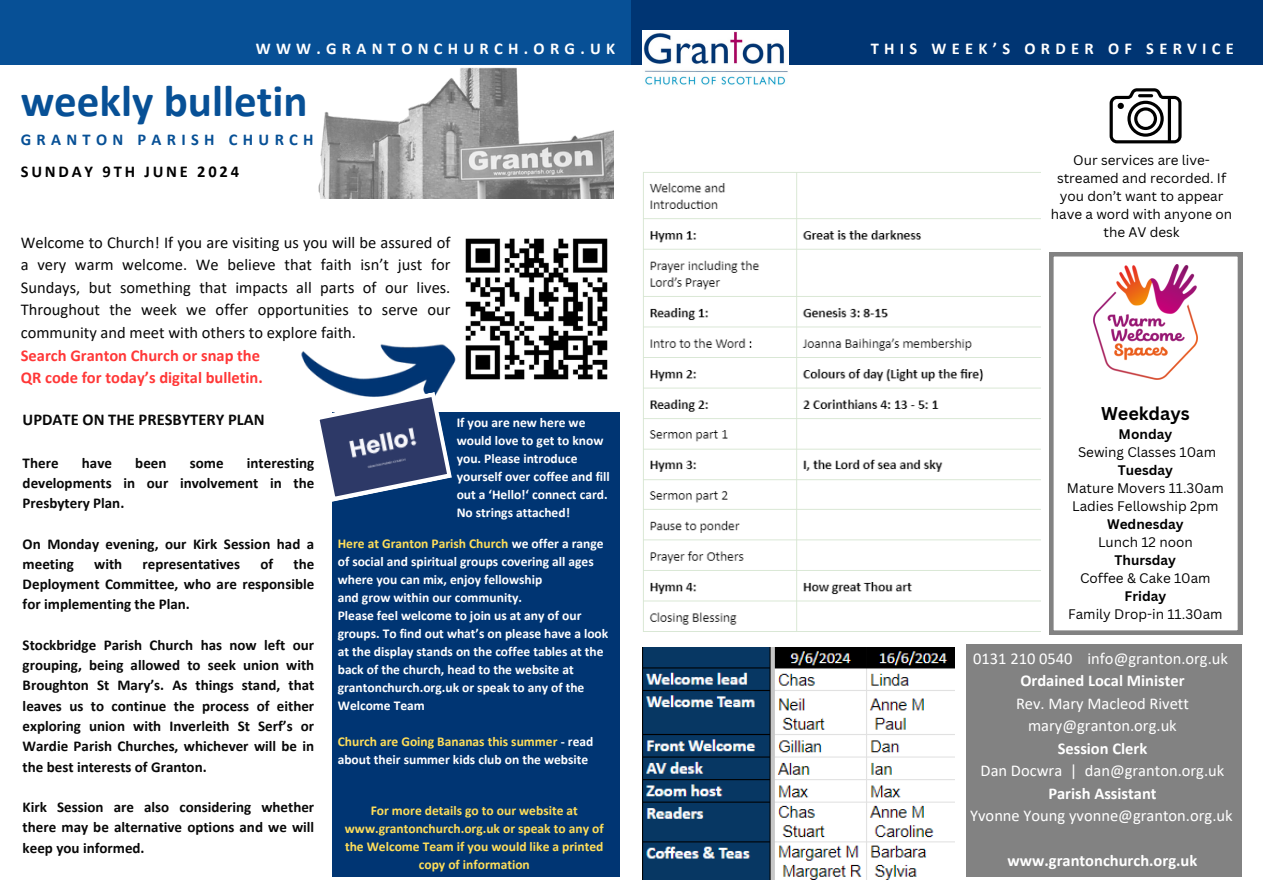
<style>
.page{position:relative;width:1263px;height:894px;background:#fff}
.page>*{position:absolute;margin:0;border:0;box-sizing:border-box;transform-origin:0 0}
.t1{font:700 45px "Calibri";color:#075096}
.t2{font:700 18px "Canva Sans";color:#000}
.t3{font:16.5px/22.5px "Calibri";color:#000;text-align:justify}
.t4{font:16.5px/22.5px "Calibri";color:#fff;text-align:center}
.t5{font:700 16.5px/22.5px "Calibri";color:#ff3131}
.t6{font:700 16.5px "Calibri";letter-spacing:.32em;color:#fff}
.t7{font:700 16.5px "Calibri";color:#000}
.t8{font:700 16.5px "Calibri";color:#fff}
.t9{font:700 16.5px "Calibri";letter-spacing:.32em;color:#075096}
.t10{font:700 16.5px "Calibri";letter-spacing:.17em;color:#000}
.t11{font:700 15px/20.2px "Calibri";color:#000;text-align:justify}
.t12{font:700 13.5px/18px "Calibri";color:#fff}
.t13{font:13.5px/18px "Canva Sans";color:#000;text-align:center}
.t14{font:700 13.5px/18px "Calibri";color:#ffde59;text-align:center}
.t15{font:700 13.5px "Canva Sans";color:#000}
.s1{color:#ffde59}
.s2{font-weight:700}
</style>
<div class="page">
<div style="left:332px;top:411px;width:288px;height:465px;background:#003573"></div>
<img style="left:318px;top:67px;width:296px;height:132px">
<div style="left:0;top:0;width:631px;height:65px;background:#075096"></div>
<div style="left:631px;top:0;width:632px;height:65px;background:#003573"></div>
<img style="left:301px;top:344px;width:155px;height:48px">
<div style="left:966px;top:644px;width:276px;height:232px;background:#828282"></div>
<img style="left:465px;top:238px;width:143px;height:142px">
<img style="left:642px;top:31px;width:146px;height:54px">
<svg style="left:1110px;top:88px;width:72px;height:55px"></svg>
<hr style="left:1138px;top:94px;width:15px;height:3px;background:#000;border-radius:2px">
<svg style="left:1049px;top:252px;width:193px;height:382px"></svg>
<img style="left:1094px;top:264px;width:103px;height:116px">
<svg style="left:319px;top:392px;width:133px;height:109px"></svg>
<img style="left:643px;top:172px;width:397px;height:459px">
<img style="left:642px;top:647px;width:313px;height:232px">
<h3 class="t6" style="left:256px;top:42px;width:361px">WWW.GRANTONCHURCH.ORG.UK</h3>
<p class="t1" style="left:21px;top:82px;width:288px">weekly bulletin</p>
<h3 class="t9" style="left:21px;top:133px;width:294px">GRANTON PARISH CHURCH</h3>
<h2 class="t10" style="left:21px;top:165px;width:220px">SUNDAY 9TH JUNE 2024</h2>
<p class="t3" style="left:21px;top:232px;width:431px">Welcome to Church! If you are visiting us you will be assured of a very warm welcome. We believe that faith isn’t just for Sundays, but something that impacts all parts of our lives.<br>Throughout the week we offer opportunities to serve our community and meet with others to explore faith.</p>
<p class="t5" style="left:21px;top:345px;width:244px">Search Granton Church or snap the<br>QR code for today’s digital bulletin.</p>
<p class="t7" style="left:23px;top:412px;width:244px">UPDATE ON THE PRESBYTERY PLAN</p>
<p class="t11" style="left:23px;top:453px;width:37px">There</p>
<p class="t11" style="left:82px;top:453px;width:32px">have</p>
<p class="t11" style="left:135px;top:453px;width:33px">been</p>
<p class="t11" style="left:190px;top:453px;width:35px">some</p>
<p class="t11" style="left:23px;top:453px;width:293px;text-indent:224px">interesting developments in our involvement in the Presbytery Plan.</p>
<p class="t11" style="left:23px;top:534px;width:293px">On Monday evening, our Kirk Session had a meeting</p>
<p class="t11" style="left:94px;top:555px;width:30px">with</p>
<p class="t11" style="left:143px;top:555px;width:99px">representatives</p>
<p class="t11" style="left:260px;top:555px;width:14px">of</p>
<p class="t11" style="left:23px;top:555px;width:293px;text-indent:271px">the Deployment Committee, who are responsible for implementing the Plan.</p>
<p class="t11" style="left:23px;top:636px;width:293px">Stockbridge Parish Church has now left our grouping, being allowed to seek union with Broughton St Mary’s. As things stand, that leaves us to continue the process of either exploring union with Inverleith St Serf’s or Wardie Parish Churches, whichever will be in the best interests of Granton.</p>
<p class="t11" style="left:23px;top:798px;width:293px">Kirk Session are also considering whether there may be alternative options and we will keep you informed.</p>
<p class="t12" style="left:457px;top:414px;width:155px">If you are new here we would love to get to know you. Please introduce yourself over coffee and fill out a ‘Hello!‘ connect card.<br>No strings attached!</p>
<h4 class="t12" style="left:338px;top:535px;width:272px"><span class="s1">Here at Granton Parish Church</span> we offer a range of social and spiritual groups covering all ages where you can mix, enjoy fellowship<br>and grow within our community.<br>Please feel welcome to join us at any of our groups. To find out what’s on please have a look at the display stands on the coffee tables at the back of the church, head to the website at grantonchurch.org.uk or speak to any of the Welcome Team</h4>
<p class="t12" style="left:338px;top:733px;width:257px"><span class="s1">Church are Going Bananas this summer</span> - read about their summer kids club on the website</p>
<h3 class="t14" style="left:345px;top:802px;width:260px">For more details go to our website at www.grantonchurch.org.uk or speak to any of the Welcome Team if you would like a printed copy of information</h3>
<h3 class="t6" style="left:871px;top:42px;width:365px">THIS WEEK’S ORDER OF SERVICE</h3>
<h5 class="t13" style="left:1051px;top:151px;width:183px">Our services are live&shy;streamed and recorded. If you don’t want to appear have a word with anyone on the AV desk</h5>
<p class="t2" style="left:1101px;top:400px;width:90px">Weekdays</p>
<p class="t15" style="left:1119px;top:424px;width:55px">Monday</p>
<h2 class="t13" style="left:1078px;top:442px;width:140px">Sewing Classes 10am</h2>
<p class="t15" style="left:1118px;top:460px;width:57px">Tuesday</p>
<p class="t13" style="left:1067px;top:478px;width:158px">Mature Movers 11.30am</p>
<p class="t13" style="left:1072px;top:496px;width:148px">Ladies Fellowship 2pm</p>
<p class="t15" style="left:1107px;top:514px;width:78px">Wednesday</p>
<p class="t13" style="left:1098px;top:532px;width:96px">Lunch 12 noon</p>
<p class="t15" style="left:1115px;top:550px;width:63px">Thursday</p>
<p class="t13" style="left:1080px;top:568px;width:132px">Coffee &amp; Cake 10am</p>
<p class="t15" style="left:1125px;top:586px;width:43px">Friday</p>
<p class="t13" style="left:1068px;top:604px;width:156px">Family Drop-in 11.30am</p>
<p class="t4" style="left:970px;top:648px;width:264px">0131 210 0540 info@granton.org.uk<br><span class="s2">Ordained Local Minister<br></span>Rev. Mary Macleod Rivett mary@granton.org.uk<br><span class="s2">Session Clerk<br></span>Dan Docwra | dan@granton.org.uk<br><span class="s2">Parish Assistant<br></span>Yvonne Young yvonne@granton.org.uk</p>
<h5 class="t8" style="left:1008px;top:853px;width:191px">www.grantonchurch.org.uk</h5>
</div>
